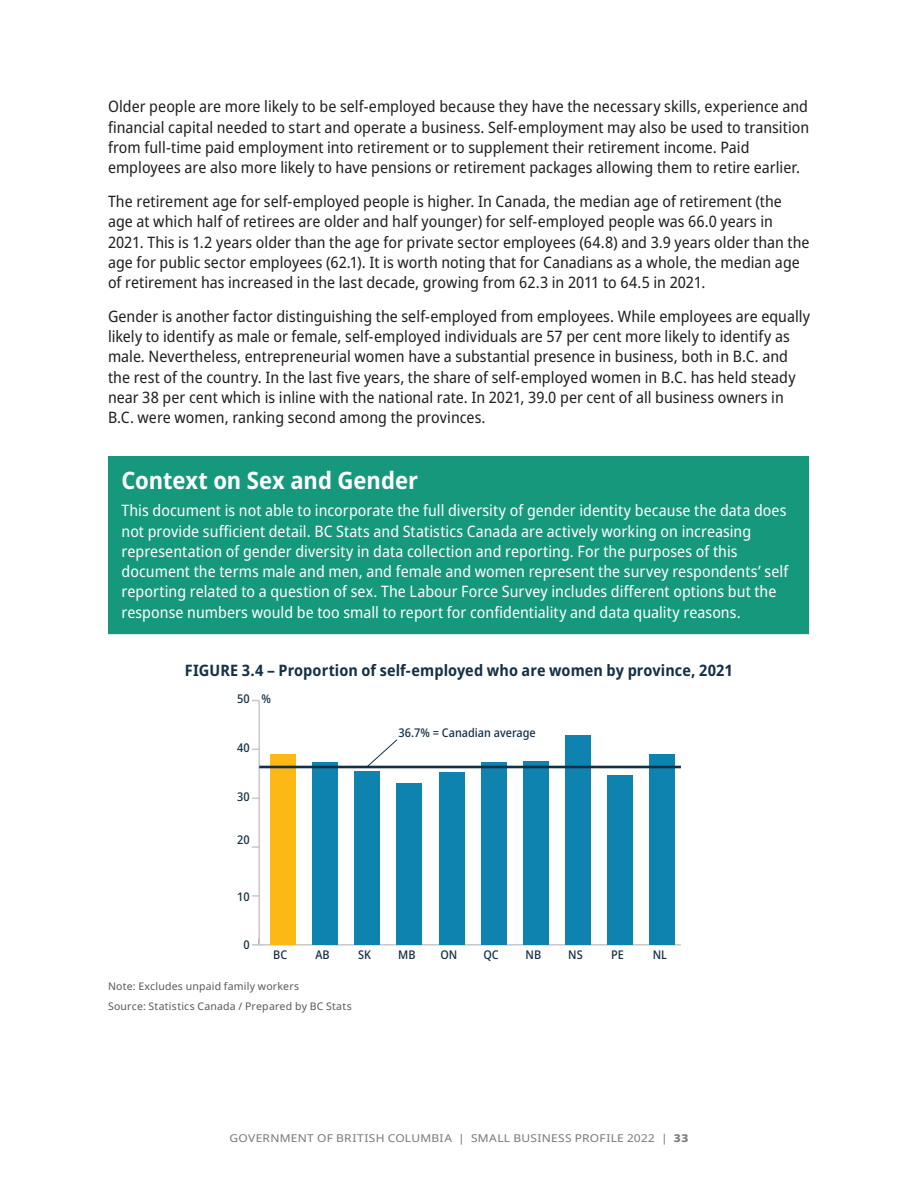
<style>
.page{position:relative;width:918px;height:1188px;background:#fff}
.page>*{position:absolute;margin:0;border:0;box-sizing:border-box;transform-origin:0 0}
.t1{font:700 semi-condensed 24px "Noto Sans";color:#fff}
.t2{font:semi-condensed 15.75px/20.2px "Noto Sans";color:#231f20}
.t3{font:semi-condensed 15.75px/20.2px "Noto Sans";letter-spacing:.005em;color:#fff}
.t4{font:700 semi-condensed 15.75px "Noto Sans";letter-spacing:.005em;color:#143047}
.t5{font:500 semi-condensed 12px "Noto Sans";color:#143047}
.t6{font:10.8px "Noto Sans";letter-spacing:.025em;color:#76787b;scale:1.11 1}
.t7{font:10.5px/20.2px "Noto Sans";letter-spacing:.02em;color:#57585a}
.s1{font-weight:800}
</style>
<div class="page">
<div style="left:108px;top:456px;width:702px;height:179px;background:#15987b"></div>
<hr style="left:809px;top:456px;width:1px;height:178px;background:#fff">
<hr style="left:108px;top:634px;width:702px;height:1px;background:#fff">
<hr style="left:259px;top:944px;width:422px;height:2px;background:#c7c8ca">
<hr style="left:258px;top:701px;width:2px;height:244px;background:#c7c8ca">
<svg style="left:252px;top:939px;width:10px;height:7px"></svg>
<svg style="left:252px;top:895px;width:6px;height:2px"></svg>
<svg style="left:252px;top:846px;width:6px;height:2px"></svg>
<svg style="left:252px;top:797px;width:7px;height:2px"></svg>
<div style="left:270px;top:754px;width:26px;height:191px;background:#fcb814"></div>
<div style="left:312px;top:762px;width:26px;height:183px;background:#0e83b0"></div>
<div style="left:355px;top:771px;width:25px;height:174px;background:#0e83b0"></div>
<div style="left:397px;top:783px;width:25px;height:162px;background:#0e83b0"></div>
<div style="left:439px;top:772px;width:25px;height:173px;background:#0e83b0"></div>
<div style="left:481px;top:763px;width:25px;height:182px;background:#0e83b0"></div>
<div style="left:523px;top:762px;width:26px;height:183px;background:#0e83b0"></div>
<div style="left:565px;top:735px;width:26px;height:210px;background:#0e83b0"></div>
<div style="left:608px;top:776px;width:25px;height:169px;background:#0e83b0"></div>
<div style="left:650px;top:754px;width:25px;height:191px;background:#0e83b0"></div>
<svg style="left:367px;top:739px;width:31px;height:27px"></svg>
<hr style="left:259px;top:766px;width:422px;height:2px;background:#143047">
<p class="t2" style="left:108px;top:97px;width:703px">Older people are more likely to be self-employed because they have the necessary skills, experience and financial capital needed to start and operate a business. Self-employment may also be used to transition from full-time paid employment into retirement or to supplement their retirement income. Paid employees are also more likely to have pensions or retirement packages allowing them to retire earlier.</p>
<p class="t2" style="left:108px;top:192px;width:703px">The retirement age for self-employed people is higher. In Canada, the median age of retirement (the age at which half of retirees are older and half younger) for self-employed people was 66.0 years in 2021. This is 1.2 years older than the age for private sector employees (64.8) and 3.9 years older than the age for public sector employees (62.1). It is worth noting that for Canadians as a whole, the median age of retirement has increased in the last decade, growing from 62.3 in 2011 to 64.5 in 2021.</p>
<p class="t2" style="left:108px;top:306px;width:704px">Gender is another factor distinguishing the self-employed from employees. While employees are equally likely to identify as male or female, self-employed individuals are 57 per cent more likely to identify as male. Nevertheless, entrepreneurial women have a substantial presence in business, both in B.C. and the rest of the country. In the last five years, the share of self-employed women in B.C. has held steady near 38 per cent which is inline with the national rate. In 2021, 39.0 per cent of all business owners in B.C. were women, ranking second among the provinces.</p>
<h1 class="t1" style="left:122px;top:463px;width:298px">Context on Sex and Gender</h1>
<p class="t3" style="left:122px;top:501px;width:668px">This document is not able to incorporate the full diversity of gender identity because the data does not provide sufficient detail. BC Stats and Statistics Canada are actively working on increasing representation of gender diversity in data collection and reporting. For the purposes of this document the terms male and men, and female and women represent the survey respondents’ self reporting related to a question of sex. The Labour Force Survey includes different options but the response numbers would be too small to report for confidentiality and data quality reasons.</p>
<p class="t4" style="left:185px;top:659px;width:550px">FIGURE 3.4 – Proportion of self-employed who are women by province, 2021</p>
<p class="t5" style="left:237px;top:691px;width:14px">50</p>
<p class="t5" style="left:261px;top:690px;width:11px">%</p>
<p class="t5" style="left:237px;top:740px;width:14px">40</p>
<p class="t5" style="left:237px;top:788px;width:14px">30</p>
<p class="t5" style="left:237px;top:832px;width:14px">20</p>
<p class="t5" style="left:399px;top:724px;width:139px">36.7% = Canadian average</p>
<p class="t5" style="left:237px;top:888px;width:14px">10</p>
<p class="t5" style="left:243px;top:936px;width:8px">0</p>
<p class="t5" style="left:273px;top:946px;width:15px">BC</p>
<p class="t5" style="left:315px;top:946px;width:16px">AB</p>
<p class="t5" style="left:358px;top:946px;width:14px">SK</p>
<p class="t5" style="left:398px;top:946px;width:19px">MB</p>
<p class="t5" style="left:441px;top:946px;width:18px">ON</p>
<p class="t5" style="left:484px;top:946px;width:17px">QC</p>
<p class="t5" style="left:526px;top:946px;width:17px">NB</p>
<p class="t5" style="left:568px;top:946px;width:16px">NS</p>
<p class="t5" style="left:611px;top:946px;width:14px">PE</p>
<p class="t5" style="left:653px;top:946px;width:16px">NL</p>
<p class="t7" style="left:108px;top:976px;width:245px">Note: Excludes unpaid family workers<br>Source: Statistics Canada / Prepared by BC Stats</p>
<p class="t6" style="left:230px;top:1130px;width:415px">GOVERNMENT OF BRITISH COLUMBIA | SMALL BUSINESS PROFILE 2022 | <span class="s1">33</span></p>
</div>
